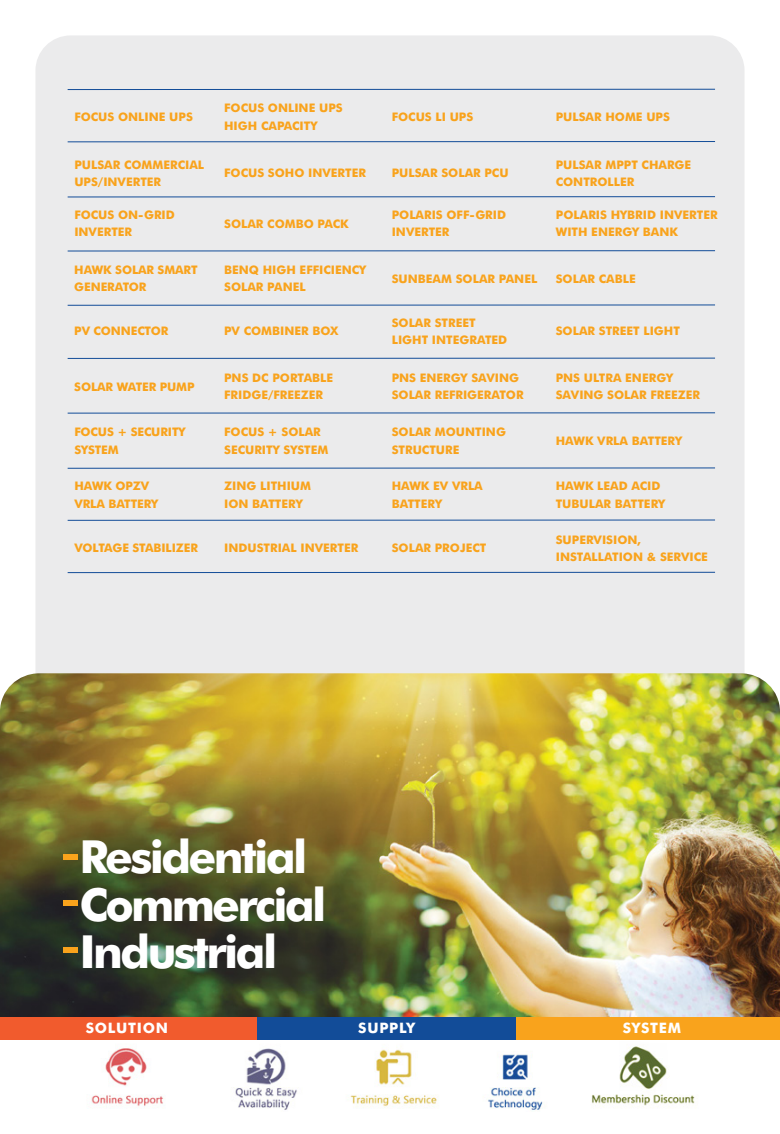
<style>
.page{position:relative;width:780px;height:1134px;background:#fff}
.page>*{position:absolute;margin:0;border:0;box-sizing:border-box;transform-origin:0 0}
.t1{font:700 45.62px/47.5px "Futura BT";letter-spacing:-.06em;color:#fff}
.t2{font:700 14.38px "Futura BT";letter-spacing:.05em;color:#fff}
.t3{font:700 11.75px/17px "Futura BT";color:#f9a31c}
</style>
<div class="page">
<div style="left:35px;top:35px;width:709px;height:1063px;background:#ebebec;border-radius:35px"></div>
<hr style="left:68px;top:141px;width:647px;height:1px;background:#124c98">
<hr style="left:68px;top:196px;width:647px;height:1px;background:#124c98">
<hr style="left:68px;top:250px;width:647px;height:1px;background:#124c98">
<hr style="left:68px;top:305px;width:647px;height:1px;background:#124c98">
<hr style="left:68px;top:358px;width:647px;height:1px;background:#124c98">
<hr style="left:68px;top:412px;width:647px;height:1px;background:#124c98">
<hr style="left:68px;top:468px;width:647px;height:1px;background:#124c98">
<hr style="left:68px;top:520px;width:647px;height:1px;background:#124c98">
<hr style="left:68px;top:572px;width:647px;height:1px;background:#124c98">
<hr style="left:68px;top:89px;width:647px;height:1px;background:#124c98">
<img style="left:0;top:673px;width:780px;height:345px">
<div style="left:0;top:1018px;width:780px;height:116px;background:#fff"></div>
<div style="left:0;top:1017px;width:261px;height:23px;background:#f15b2d"></div>
<div style="left:257px;top:1017px;width:259px;height:23px;background:#124c98"></div>
<div style="left:516px;top:1017px;width:263px;height:23px;background:#f9a31c"></div>
<div style="left:63px;top:854px;width:15px;height:5px;background:#f9a31c"></div>
<div style="left:63px;top:900px;width:15px;height:5px;background:#f9a31c"></div>
<div style="left:63px;top:947px;width:15px;height:5px;background:#f9a31c"></div>
<img style="left:91px;top:1046px;width:604px;height:64px">
<p class="t3" style="left:74px;top:108px;width:120px">FOCUS ONLINE UPS</p>
<p class="t3" style="left:224px;top:100px;width:120px">FOCUS ONLINE UPS<br>HIGH CAPACITY</p>
<p class="t3" style="left:392px;top:108px;width:83px">FOCUS LI UPS</p>
<p class="t3" style="left:555px;top:108px;width:116px">PULSAR HOME UPS</p>
<p class="t3" style="left:74px;top:156px;width:131px">PULSAR COMMERCIAL<br>UPS/INVERTER</p>
<p class="t3" style="left:224px;top:165px;width:143px">FOCUS SOHO INVERTER</p>
<p class="t3" style="left:392px;top:165px;width:118px">PULSAR SOLAR PCU</p>
<p class="t3" style="left:555px;top:156px;width:137px">PULSAR MPPT CHARGE<br>CONTROLLER</p>
<p class="t3" style="left:74px;top:207px;width:102px">FOCUS ON-GRID<br>INVERTER</p>
<p class="t3" style="left:224px;top:215px;width:126px">SOLAR COMBO PACK</p>
<p class="t3" style="left:391px;top:207px;width:116px">POLARIS OFF-GRID<br>INVERTER</p>
<p class="t3" style="left:556px;top:207px;width:163px">POLARIS HYBRID INVERTER<br>WITH ENERGY BANK</p>
<p class="t3" style="left:74px;top:261px;width:125px">HAWK SOLAR SMART<br>GENERATOR</p>
<p class="t3" style="left:224px;top:261px;width:144px">BENQ HIGH EFFICIENCY<br>SOLAR PANEL</p>
<p class="t3" style="left:391px;top:270px;width:147px">SUNBEAM SOLAR PANEL</p>
<p class="t3" style="left:555px;top:270px;width:81px">SOLAR CABLE</p>
<p class="t3" style="left:74px;top:322px;width:96px">PV CONNECTOR</p>
<p class="t3" style="left:224px;top:322px;width:116px">PV COMBINER BOX</p>
<p class="t3" style="left:391px;top:314px;width:117px">SOLAR STREET<br>LIGHT INTEGRATED</p>
<p class="t3" style="left:555px;top:322px;width:126px">SOLAR STREET LIGHT</p>
<p class="t3" style="left:74px;top:378px;width:122px">SOLAR WATER PUMP</p>
<p class="t3" style="left:224px;top:369px;width:111px">PNS DC PORTABLE<br>FRIDGE/FREEZER</p>
<p class="t3" style="left:391px;top:369px;width:133px">PNS ENERGY SAVING<br>SOLAR REFRIGERATOR</p>
<p class="t3" style="left:555px;top:369px;width:146px">PNS ULTRA ENERGY<br>SAVING SOLAR FREEZER</p>
<p class="t3" style="left:74px;top:424px;width:113px">FOCUS + SECURITY<br>SYSTEM</p>
<p class="t3" style="left:224px;top:424px;width:106px">FOCUS + SOLAR<br>SECURITY SYSTEM</p>
<p class="t3" style="left:391px;top:424px;width:116px">SOLAR MOUNTING<br>STRUCTURE</p>
<p class="t3" style="left:555px;top:432px;width:128px">HAWK VRLA BATTERY</p>
<p class="t3" style="left:75px;top:478px;width:85px">HAWK OPZV<br>VRLA BATTERY</p>
<p class="t3" style="left:224px;top:478px;width:88px">ZING LITHIUM<br>ION BATTERY</p>
<p class="t3" style="left:391px;top:478px;width:93px">HAWK EV VRLA<br>BATTERY</p>
<p class="t3" style="left:555px;top:478px;width:111px">HAWK LEAD ACID<br>TUBULAR BATTERY</p>
<p class="t3" style="left:75px;top:539px;width:125px">VOLTAGE STABILIZER</p>
<p class="t3" style="left:224px;top:539px;width:136px">INDUSTRIAL INVERTER</p>
<p class="t3" style="left:392px;top:539px;width:96px">SOLAR PROJECT</p>
<p class="t3" style="left:555px;top:531px;width:154px">SUPERVISION,<br>INSTALLATION &amp; SERVICE</p>
<h1 class="t1" style="left:80px;top:833px;width:248px">Residential<br>Commercial<br>Industrial</h1>
<p class="t2" style="left:86px;top:1019px;width:84px">SOLUTION</p>
<p class="t2" style="left:358px;top:1019px;width:58px">SUPPLY</p>
<p class="t2" style="left:622px;top:1019px;width:60px">SYSTEM</p>
</div>
